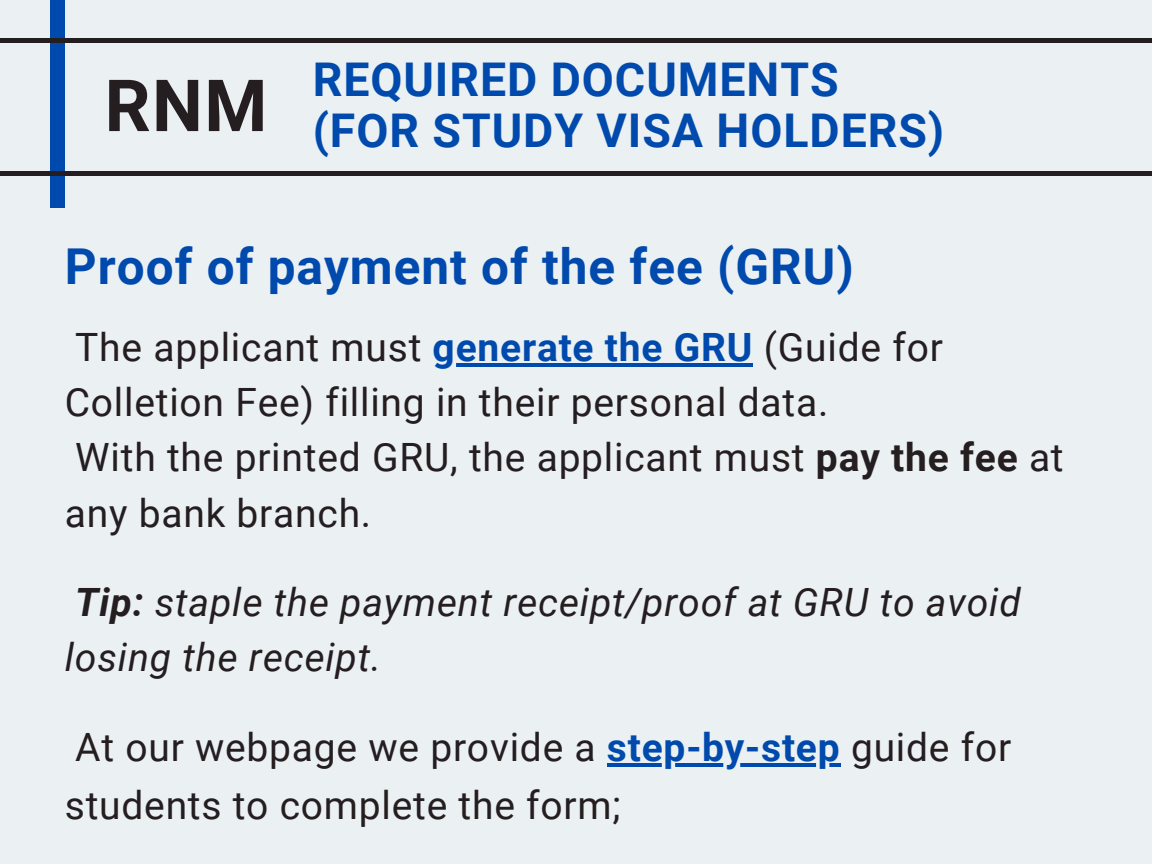
<style>
.page{position:relative;width:1152px;height:864px;background:#ebf0f2}
.page>*{position:absolute;margin:0;border:0;box-sizing:border-box;transform-origin:0 0}
.t1{font:700 72px "Roboto";color:#251e20}
.t2{font:700 49.5px "Roboto";letter-spacing:.02em;color:#004aad}
.t3{font:700 46.5px/50.7px "Roboto";letter-spacing:.02em;color:#004aad}
.t4{font:39px/55.2px "Roboto";letter-spacing:.02em;color:#251e20}
.t5{font:italic 39px/55.2px "Roboto";letter-spacing:.02em;color:#251e20}
.s1{font-weight:700;color:#004aad}
.s2{font-weight:700}
</style>
<div class="page">
<div style="left:50px;top:0;width:15px;height:208px;background:#004aad"></div>
<hr style="left:433px;top:363px;width:320px;height:4px;background:#004aad">
<div style="left:0;top:171px;width:1152px;height:5px;background:#251e20"></div>
<hr style="left:607px;top:763px;width:234px;height:3px;background:#004aad">
<div style="left:0;top:38px;width:1152px;height:5px;background:#251e20"></div>
<h2 class="t1" style="left:105px;top:64px;width:164px">RNM</h2>
<p class="t3" style="left:313px;top:55px;width:633px">REQUIRED DOCUMENTS (FOR STUDY VISA HOLDERS)</p>
<h1 class="t2" style="left:65px;top:238px;width:790px">Proof of payment of the fee (GRU)</h1>
<h3 class="t4" style="left:75px;top:320px;width:869px">The applicant must <span class="s1">generate the GRU</span> (Guide for</h3>
<p class="t4" style="left:65px;top:375px;width:1000px">Colletion Fee) filling in their personal data.<br>With the printed GRU, the applicant must <span class="s2">pay the fee</span> at</p>
<p class="t4" style="left:65px;top:486px;width:308px">any bank branch.</p>
<p class="t5" style="left:65px;top:575px;width:958px"><span class="s2">Tip:</span> staple the payment receipt/proof at GRU to avoid losing the receipt.</p>
<p class="t4" style="left:65px;top:718px;width:948px;line-height:58.5px">At our webpage we provide a <span class="s1">step-by-step</span> guide for students to complete the form;</p>
</div>
